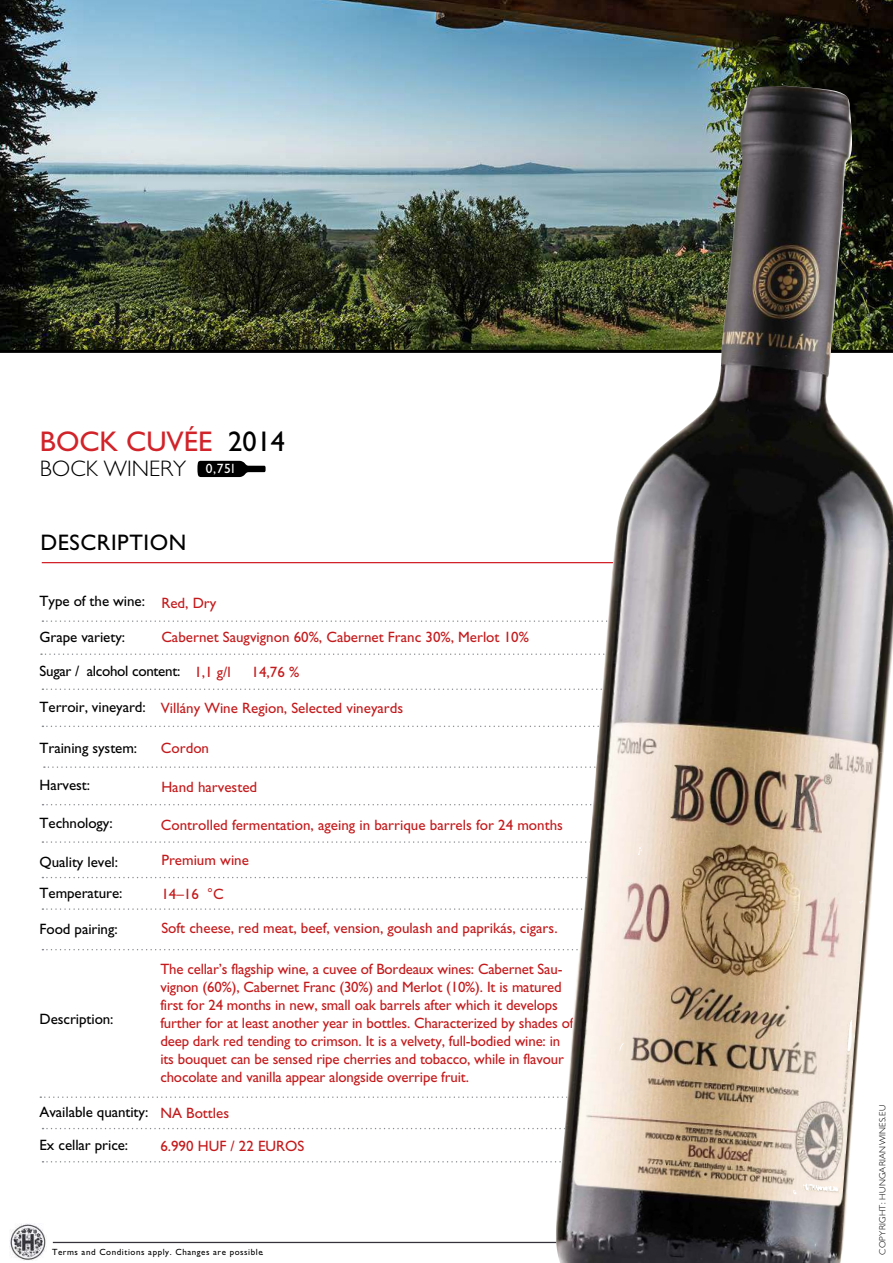
<style>
.page{position:relative;width:893px;height:1263px;background:#fff}
.page>*{position:absolute;margin:0;border:0;box-sizing:border-box;transform-origin:0 0}
.t1{font:500 28.5px "Gill CE";color:#d12329}
.t2{font:500 22.5px "Gill CE";letter-spacing:.025em;color:#000}
.t3{font:300 22.5px "Gill CE";color:#000}
.t4{font:500 15px/18px "Gill CE";letter-spacing:-.01em;color:#c41a1c}
.t5{font:500 15px/31.5px "Gill CE";letter-spacing:-.005em;color:#000}
.t6{font:500 13.5px "Gill CE";color:#fff}
.t7{font:500 9px "Gill CE";letter-spacing:.06em;color:#000}
.t8{font:300 9px "Gill CE";letter-spacing:.025em;color:#000}
.s1{color:#000}
</style>
<div class="page">
<img style="left:0;top:0;width:893px;height:350px">
<hr style="left:0;top:350px;width:893px;height:3px;background:#000">
<svg style="left:42px;top:620px;width:511px;height:2px"></svg>
<svg style="left:42px;top:688px;width:514px;height:2px"></svg>
<svg style="left:44px;top:766px;width:511px;height:2px"></svg>
<svg style="left:42px;top:841px;width:513px;height:2px"></svg>
<svg style="left:42px;top:908px;width:513px;height:2px"></svg>
<svg style="left:42px;top:949px;width:513px;height:1px"></svg>
<svg style="left:42px;top:877px;width:513px;height:1px"></svg>
<hr style="left:42px;top:562px;width:702px;height:1px;background:#d12329">
<svg style="left:41px;top:653px;width:514px;height:2px"></svg>
<svg style="left:42px;top:725px;width:512px;height:2px"></svg>
<svg style="left:43px;top:1128px;width:513px;height:1px"></svg>
<svg style="left:43px;top:1161px;width:513px;height:1px"></svg>
<svg style="left:43px;top:804px;width:512px;height:1px"></svg>
<svg style="left:40px;top:1096px;width:514px;height:2px"></svg>
<hr style="left:53px;top:1242px;width:581px;height:1px;background:#36323b">
<svg style="left:197px;top:461px;width:69px;height:16px"></svg>
<img style="left:9px;top:1223px;width:38px;height:38px">
<img style="left:556px;top:86px;width:337px;height:1177px">
<h1 class="t1" style="left:40px;top:430px;width:247px">BOCK CUVÉE <span class="s1">2014</span></h1>
<h2 class="t3" style="left:40px;top:455px;width:148px">BOCK WINERY</h2>
<p class="t6" style="left:206px;top:463px;width:30px">0,75l</p>
<h2 class="t2" style="left:40px;top:534px;width:147px">DESCRIPTION</h2>
<p class="t5" style="left:40px;top:586px;width:107px">Type of the wine:</p>
<p class="t5" style="left:40px;top:622px;width:87px">Grape variety:</p>
<p class="t5" style="left:40px;top:657px;width:142px">Sugar / alcohol content:</p>
<p class="t5" style="left:40px;top:693px;width:108px">Terroir, vineyard:</p>
<p class="t5" style="left:40px;top:733px;width:99px">Training system:</p>
<p class="t5" style="left:40px;top:771px;width:52px">Harvest:</p>
<p class="t5" style="left:40px;top:808px;width:75px">Technology:</p>
<p class="t5" style="left:40px;top:847px;width:84px">Quality level:<br>Temperature:</p>
<p class="t5" style="left:40px;top:915px;width:80px">Food pairing:</p>
<p class="t4" style="left:161px;top:595px;width:57px">Red, Dry</p>
<p class="t4" style="left:161px;top:629px;width:369px">Cabernet Saugvignon 60%, Cabernet Franc 30%, Merlot 10%</p>
<p class="t4" style="left:194px;top:664px;width:38px">1,1 g/l</p>
<p class="t4" style="left:252px;top:664px;width:49px">14,76 %</p>
<p class="t4" style="left:161px;top:700px;width:244px">Villány Wine Region, Selected vineyards</p>
<p class="t4" style="left:161px;top:740px;width:50px">Cordon</p>
<p class="t4" style="left:161px;top:779px;width:97px">Hand harvested</p>
<p class="t4" style="left:161px;top:817px;width:404px">Controlled fermentation, ageing in barrique barrels for 24 months</p>
<p class="t4" style="left:161px;top:853px;width:89px">Premium wine</p>
<p class="t4" style="left:161px;top:886px;width:64px">14–16 °C</p>
<p class="t4" style="left:161px;top:921px;width:398px">Soft cheese, red meat, beef, vension, goulash and paprikás, cigars.</p>
<p class="t5" style="left:40px;top:1005px;width:76px">Description:</p>
<p class="t5" style="left:40px;top:1098px;width:110px">Available quantity:</p>
<p class="t5" style="left:40px;top:1131px;width:90px">Ex cellar price:</p>
<p class="t4" style="left:160px;top:961px;width:415px">The cellar’s flagship wine, a cuvee of Bordeaux wines: Cabernet Sau&shy;vignon (60%), Cabernet Franc (30%) and Merlot (10%). It is matured first for 24 months in new, small oak barrels after which it develops further for at least another year in bottles. Characterized by shades of deep dark red tending to crimson. It is a velvety, full-bodied wine: in its bouquet can be sensed ripe cherries and tobacco, while in flavour chocolate and vanilla appear alongside overripe fruit.</p>
<p class="t4" style="left:160px;top:1098px;width:146px;line-height:32.8px">NA Bottles<br>6.990 HUF / 22 EUROS</p>
<p class="t7" style="left:52px;top:1248px;width:213px">Terms and Conditions apply. Changes are possible.</p>
<p class="t8" style="left:877px;top:1254px;width:151px;rotate:-90deg">COPYRIGHT: HUNGARIANWINES.EU</p>
</div>
